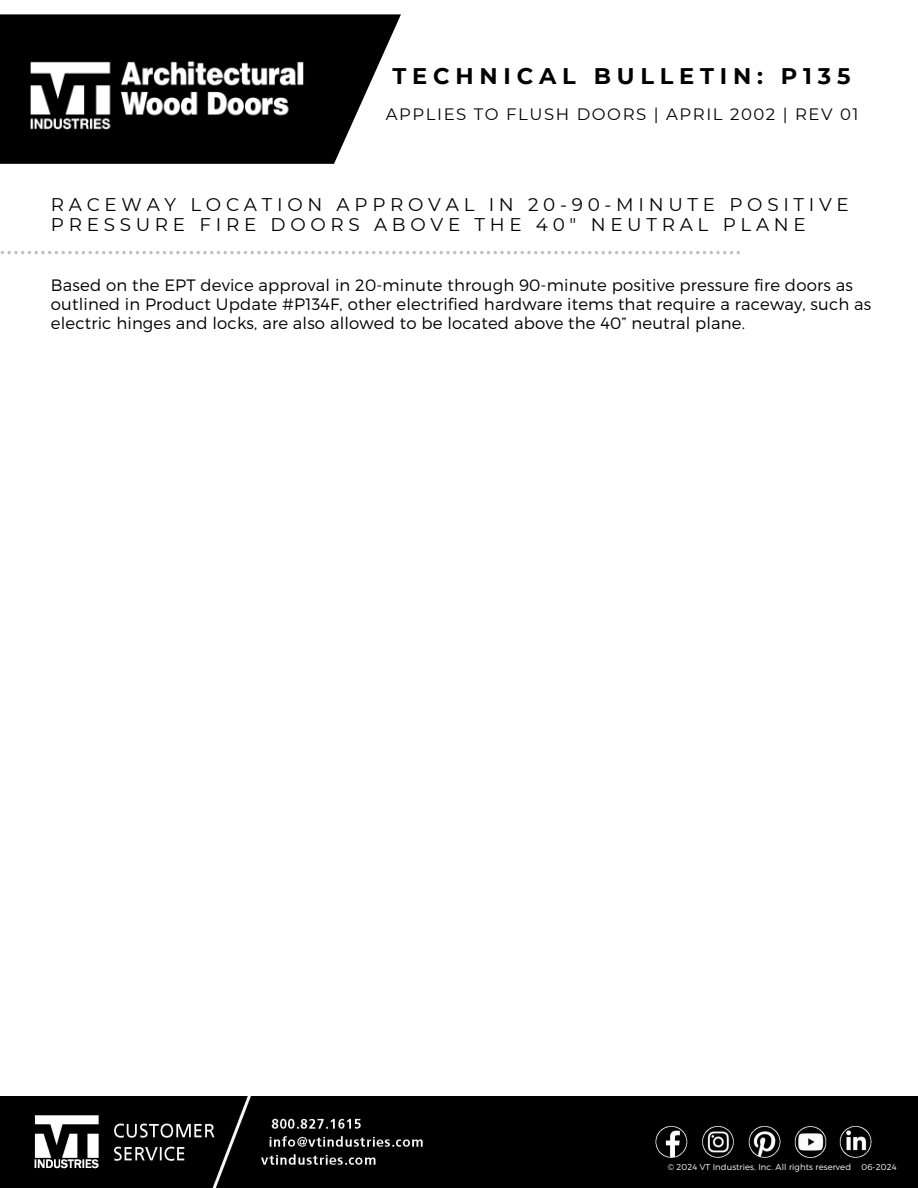
<style>
.page{position:relative;width:918px;height:1188px;background:#fff}
.page>*{position:absolute;margin:0;border:0;box-sizing:border-box;transform-origin:0 0}
.t1{font:700 22.5px "Montserrat";letter-spacing:.255em;color:#000}
.t2{font:18.3px/20.1px "Montserrat";letter-spacing:.255em;color:#000}
.t3{font:300 16.5px/19.2px "Montserrat";letter-spacing:.01em;color:#000}
.t4{font:16.5px "Montserrat";letter-spacing:.095em;color:#000}
.t5{font:300 8.4px "Montserrat";letter-spacing:.01em;color:#fff}
</style>
<div class="page">
<svg style="left:0;top:251px;width:740px;height:3px"></svg>
<div style="left:0;top:14px;width:401px;height:150px;background:#000"></div>
<img style="left:30px;top:61px;width:274px;height:69px">
<img style="left:0;top:1096px;width:918px;height:92px">
<p class="t1" style="left:392px;top:62px;width:460px">TECHNICAL BULLETIN: P135</p>
<h1 class="t4" style="left:386px;top:104px;width:474px">APPLIES TO FLUSH DOORS | APRIL 2002 | REV 01</h1>
<h3 class="t2" style="left:51px;top:194px;width:799px">RACEWAY LOCATION APPROVAL IN 20-90-MINUTE POSITIVE<br>PRESSURE FIRE DOORS ABOVE THE 40" NEUTRAL PLANE</h3>
<p class="t3" style="left:51px;top:274px;width:822px">Based on the EPT device approval in 20-minute through 90-minute positive pressure fire doors as outlined in Product Update #P134F, other electrified hardware items that require a raceway, such as electric hinges and locks, are also allowed to be located above the 40” neutral plane.</p>
<p class="t5" style="left:668px;top:1162px;width:185px">© 2024 VT Industries, Inc. All rights reserved</p>
<p class="t5" style="left:862px;top:1162px;width:37px">06-2024</p>
</div>
